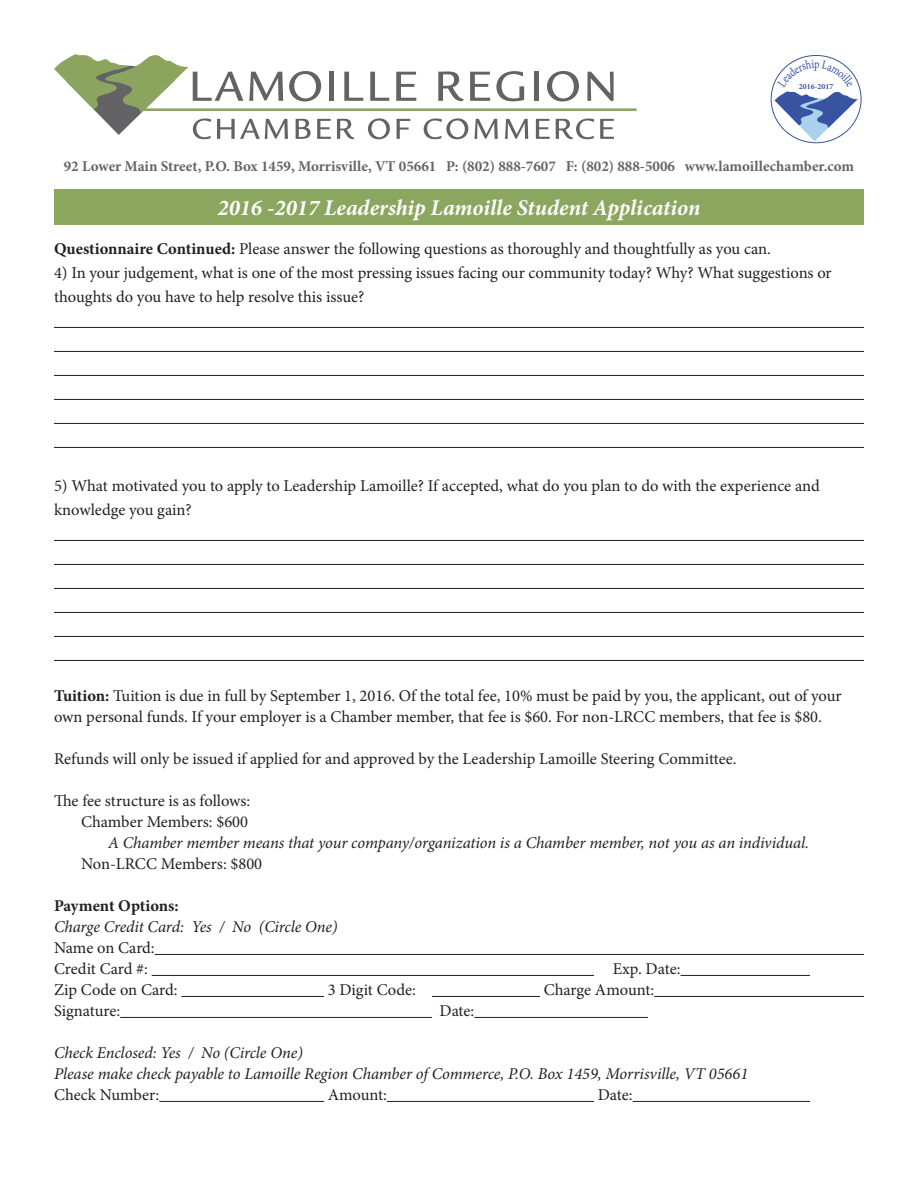
<style>
.page{position:relative;width:918px;height:1188px;background:#fff}
.page>*{position:absolute;margin:0;border:0;box-sizing:border-box;transform-origin:0 0}
.t1{font:italic 700 22.5px "Minion Pro";color:#fff}
.t2{font:16.5px/24px "Minion Pro";letter-spacing:-.005em;color:#231f20}
.t3{font:italic 16.5px "Minion Pro";letter-spacing:-.005em;color:#231f20}
.t4{font:700 16.5px "Minion Pro";letter-spacing:-.005em;color:#231f20}
.t5{font:700 15px "Minion Pro";color:#636466}
.t6{font:700 7.95px "Minion Pro";color:#3953a3}
.s1{font-weight:700}
</style>
<div class="page">
<div style="left:54px;top:189px;width:810px;height:35px;background:#8ba65f"></div>
<hr style="left:54px;top:327px;width:810px;height:1px;background:#231f20">
<hr style="left:54px;top:351px;width:810px;height:1px;background:#231f20">
<hr style="left:54px;top:375px;width:810px;height:1px;background:#231f20">
<hr style="left:54px;top:399px;width:810px;height:1px;background:#231f20">
<hr style="left:54px;top:423px;width:810px;height:1px;background:#231f20">
<hr style="left:54px;top:447px;width:810px;height:1px;background:#231f20">
<hr style="left:54px;top:540px;width:810px;height:1px;background:#231f20">
<hr style="left:54px;top:564px;width:810px;height:1px;background:#231f20">
<hr style="left:54px;top:588px;width:810px;height:1px;background:#231f20">
<hr style="left:54px;top:612px;width:810px;height:1px;background:#231f20">
<hr style="left:54px;top:636px;width:810px;height:1px;background:#231f20">
<hr style="left:54px;top:660px;width:810px;height:1px;background:#231f20">
<hr style="left:155px;top:954px;width:709px;height:1px;background:#231f20">
<hr style="left:152px;top:975px;width:442px;height:1px;background:#231f20">
<hr style="left:681px;top:975px;width:129px;height:1px;background:#231f20">
<hr style="left:181px;top:996px;width:143px;height:1px;background:#231f20">
<hr style="left:432px;top:996px;width:108px;height:1px;background:#231f20">
<hr style="left:654px;top:996px;width:210px;height:1px;background:#231f20">
<hr style="left:120px;top:1017px;width:312px;height:1px;background:#231f20">
<hr style="left:474px;top:1017px;width:174px;height:1px;background:#231f20">
<hr style="left:159px;top:1101px;width:165px;height:1px;background:#231f20">
<hr style="left:387px;top:1101px;width:207px;height:1px;background:#231f20">
<hr style="left:633px;top:1101px;width:177px;height:1px;background:#231f20">
<hr style="left:143px;top:108px;width:494px;height:3px;background:#8ba55f">
<div style="left:329px;top:72px;width:5px;height:29px;background:#636366"></div>
<svg style="left:344px;top:72px;width:19px;height:29px"></svg>
<svg style="left:370px;top:72px;width:19px;height:29px"></svg>
<svg style="left:396px;top:72px;width:20px;height:29px"></svg>
<svg style="left:438px;top:71px;width:26px;height:30px"></svg>
<svg style="left:470px;top:72px;width:20px;height:29px"></svg>
<svg style="left:496px;top:71px;width:28px;height:30px"></svg>
<div style="left:534px;top:72px;width:5px;height:29px;background:#636366"></div>
<svg style="left:547px;top:71px;width:32px;height:30px"></svg>
<svg style="left:587px;top:72px;width:27px;height:29px"></svg>
<svg style="left:54px;top:54px;width:277px;height:85px"></svg>
<svg style="left:337px;top:119px;width:17px;height:20px"></svg>
<svg style="left:368px;top:118px;width:22px;height:21px"></svg>
<svg style="left:397px;top:119px;width:13px;height:20px"></svg>
<svg style="left:424px;top:118px;width:44px;height:21px"></svg>
<svg style="left:475px;top:119px;width:23px;height:20px"></svg>
<svg style="left:505px;top:119px;width:23px;height:20px"></svg>
<svg style="left:536px;top:119px;width:14px;height:20px"></svg>
<svg style="left:556px;top:118px;width:38px;height:21px"></svg>
<svg style="left:600px;top:119px;width:14px;height:20px"></svg>
<svg style="left:775px;top:59px;width:83px;height:82px"></svg>
<p class="t6" style="left:799px;top:81px;width:36px">2016-2017</p>
<p class="t5" style="left:64px;top:156px;width:792px">92 Lower Main Street, P.O. Box 1459, Morrisville, VT 05661 P: (802) 888-7607 F: (802) 888-5006 www.lamoillechamber.com</p>
<p class="t1" style="left:218px;top:192px;width:484px">2016 -2017 Leadership Lamoille Student Application</p>
<p class="t2" style="left:54px;top:237px;width:719px"><span class="s1">Questionnaire Continued:</span> Please answer the following questions as thoroughly and thoughtfully as you can.</p>
<p class="t2" style="left:54px;top:261px;width:779px">4) In your judgement, what is one of the most pressing issues facing our community today? Why? What suggestions or thoughts do you have to help resolve this issue?</p>
<p class="t2" style="left:54px;top:474px;width:767px">5) What motivated you to apply to Leadership Lamoille? If accepted, what do you plan to do with the experience and knowledge you gain?</p>
<p class="t2" style="left:54px;top:685px;width:789px;line-height:21px"><span class="s1">Tuition:</span> Tuition is due in full by September 1, 2016. Of the total fee, 10% must be paid by you, the applicant, out of your own personal funds. If your employer is a Chamber member, that fee is $60. For non-LRCC members, that fee is $80.</p>
<p class="t2" style="left:54px;top:747px;width:684px">Refunds will only be issued if applied for and approved by the Leadership Lamoille Steering Committee.</p>
<p class="t2" style="left:54px;top:789px;width:198px">The fee structure is as follows:</p>
<p class="t2" style="left:81px;top:810px;width:169px">Chamber Members: $600</p>
<p class="t3" style="left:108px;top:831px;width:703px">A Chamber member means that your company/organization is a Chamber member, not you as an individual.</p>
<p class="t2" style="left:81px;top:852px;width:183px">Non-LRCC Members: $800</p>
<p class="t4" style="left:54px;top:894px;width:126px">Payment Options:</p>
<p class="t3" style="left:54px;top:915px;width:285px">Charge Credit Card: Yes / No (Circle One)</p>
<p class="t2" style="left:54px;top:936px;width:102px">Name on Card:</p>
<p class="t2" style="left:54px;top:957px;width:95px">Credit Card #:</p>
<p class="t2" style="left:613px;top:957px;width:69px">Exp. Date:</p>
<p class="t2" style="left:54px;top:978px;width:125px">Zip Code on Card:</p>
<p class="t2" style="left:328px;top:978px;width:90px">3 Digit Code:</p>
<p class="t2" style="left:544px;top:978px;width:112px">Charge Amount:</p>
<p class="t2" style="left:54px;top:999px;width:68px">Signature:</p>
<p class="t2" style="left:439px;top:999px;width:36px">Date:</p>
<p class="t3" style="left:54px;top:1041px;width:250px">Check Enclosed: Yes / No (Circle One)</p>
<p class="t3" style="left:54px;top:1062px;width:696px">Please make check payable to Lamoille Region Chamber of Commerce, P.O. Box 1459, Morrisville, VT 05661</p>
<p class="t2" style="left:54px;top:1083px;width:107px">Check Number:</p>
<p class="t2" style="left:328px;top:1083px;width:61px">Amount:</p>
<p class="t2" style="left:598px;top:1083px;width:36px">Date:</p>
</div>
